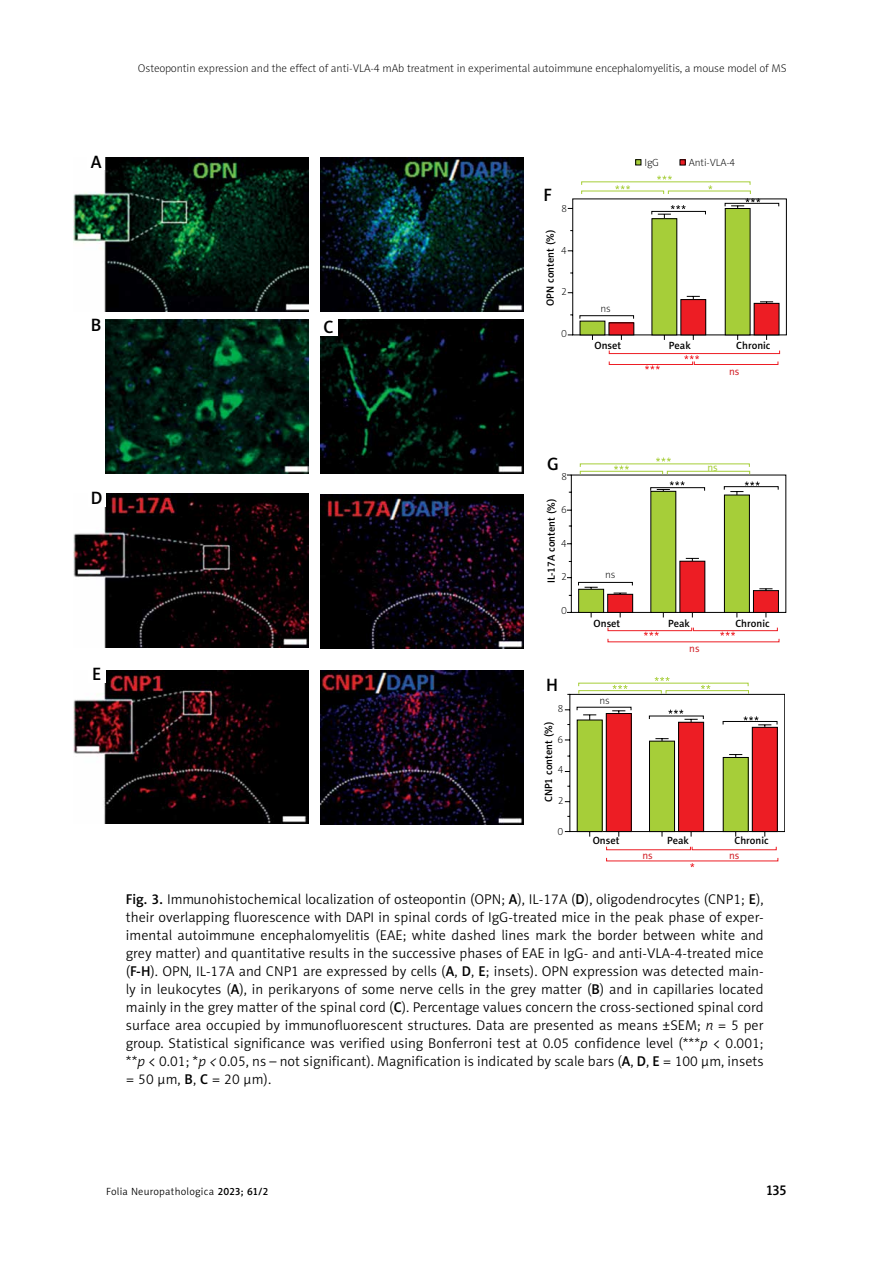
<style>
.page{position:relative;width:893px;height:1263px;background:#fff}
.page>*{position:absolute;margin:0;border:0;box-sizing:border-box;transform-origin:0 0}
.t1{font:18px "Naomi Sans EFN Medium";color:#000}
.t2{font:14.25px/18px "Naomi Sans EFN Light";letter-spacing:.005em;color:#000;text-align:justify}
.t3{font:14.25px "Naomi Sans EFNPS Medium";color:#000}
.t4{font:11.25px "Naomi Sans EFN Thin";color:#000}
.t5{font:10.5px "Naomi Sans EFN Medium";color:#000}
.t6{font:10.5px "Naomi Sans EFN Thin";color:#000}
.t7{font:10.5px "Naomi Sans EFNPS Light";letter-spacing:.03em;color:#000}
.t8{font:10.5px "Naomi Sans EFN";color:#d2232a}
.t9{font:10.5px "Naomi Sans EFN";color:#a6ce39}
.s1{font-family:"Naomi Sans EFN Medium"}
.s2{font-style:italic}
.s3{font-family:"Naomi Sans EFNPS Medium"}
</style>
<div class="page">
<div style="left:609px;top:361px;width:84px;height:4px;border:1px solid #ed1d24"></div>
<div style="left:609px;top:350px;width:171px;height:4px;border:1px solid #ed1d24"></div>
<div style="left:694px;top:361px;width:84px;height:4px;border:1px solid #ed1d24"></div>
<svg style="left:567px;top:198px;width:220px;height:142px"></svg>
<svg style="left:645px;top:365px;width:15px;height:4px"></svg>
<svg style="left:684px;top:355px;width:15px;height:4px"></svg>
<svg style="left:615px;top:185px;width:15px;height:4px"></svg>
<svg style="left:708px;top:185px;width:4px;height:4px"></svg>
<svg style="left:657px;top:176px;width:15px;height:4px"></svg>
<div style="left:580px;top:321px;width:25px;height:14px;background:#a6ce39"></div>
<div style="left:652px;top:219px;width:25px;height:116px;background:#a6ce39"></div>
<div style="left:725px;top:208px;width:25px;height:127px;background:#a6ce39"></div>
<div style="left:725px;top:208px;width:25px;height:127px;border:1px solid #000"></div>
<div style="left:609px;top:323px;width:25px;height:12px;background:#ed1d24"></div>
<div style="left:681px;top:300px;width:25px;height:35px;background:#ed1d24"></div>
<div style="left:681px;top:299px;width:25px;height:36px;border:1px solid #000"></div>
<div style="left:754px;top:303px;width:25px;height:32px;background:#ed1d24"></div>
<div style="left:608px;top:627px;width:84px;height:4px;border:1px solid #ed1d24"></div>
<div style="left:693px;top:627px;width:85px;height:4px;border:1px solid #ed1d24"></div>
<svg style="left:644px;top:632px;width:15px;height:4px"></svg>
<svg style="left:720px;top:632px;width:15px;height:4px"></svg>
<svg style="left:568px;top:458px;width:218px;height:160px"></svg>
<div style="left:579px;top:589px;width:25px;height:23px;background:#a6ce39"></div>
<div style="left:578px;top:589px;width:26px;height:24px;border:1px solid #000"></div>
<div style="left:651px;top:491px;width:25px;height:121px;background:#a6ce39"></div>
<div style="left:724px;top:495px;width:25px;height:117px;background:#a6ce39"></div>
<div style="left:724px;top:495px;width:26px;height:118px;border:1px solid #000"></div>
<div style="left:608px;top:594px;width:25px;height:18px;background:#ed1d24"></div>
<div style="left:607px;top:594px;width:26px;height:19px;border:1px solid #000"></div>
<div style="left:680px;top:561px;width:25px;height:51px;background:#ed1d24"></div>
<div style="left:753px;top:591px;width:25px;height:21px;background:#ed1d24"></div>
<div style="left:753px;top:590px;width:26px;height:23px;border:1px solid #000"></div>
<svg style="left:690px;top:863px;width:4px;height:4px"></svg>
<svg style="left:565px;top:677px;width:220px;height:160px"></svg>
<div style="left:577px;top:720px;width:25px;height:111px;background:#a6ce39"></div>
<div style="left:649px;top:741px;width:25px;height:90px;background:#a6ce39"></div>
<div style="left:649px;top:741px;width:26px;height:91px;border:1px solid #000"></div>
<div style="left:723px;top:757px;width:25px;height:74px;background:#a6ce39"></div>
<div style="left:723px;top:757px;width:25px;height:75px;border:1px solid #000"></div>
<div style="left:606px;top:713px;width:25px;height:118px;background:#ed1d24"></div>
<div style="left:606px;top:713px;width:26px;height:119px;border:1px solid #000"></div>
<div style="left:679px;top:722px;width:25px;height:109px;background:#ed1d24"></div>
<div style="left:678px;top:722px;width:26px;height:110px;border:1px solid #000"></div>
<div style="left:752px;top:727px;width:25px;height:104px;background:#ed1d24"></div>
<div style="left:752px;top:727px;width:26px;height:105px;border:1px solid #000"></div>
<img style="left:73px;top:157px;width:236px;height:154px">
<img style="left:320px;top:158px;width:204px;height:154px">
<img style="left:105px;top:319px;width:204px;height:154px">
<img style="left:320px;top:319px;width:204px;height:154px">
<img style="left:73px;top:494px;width:236px;height:154px">
<img style="left:320px;top:494px;width:204px;height:154px">
<img style="left:73px;top:670px;width:236px;height:154px">
<img style="left:320px;top:670px;width:204px;height:154px">
<div style="left:88px;top:153px;width:17px;height:17px;background:#fff"></div>
<div style="left:88px;top:489px;width:17px;height:17px;background:#fff"></div>
<div style="left:88px;top:665px;width:17px;height:17px;background:#fff"></div>
<div style="left:320px;top:318px;width:17px;height:17px;background:#fff"></div>
<svg style="left:635px;top:159px;width:6px;height:6px"></svg>
<svg style="left:680px;top:159px;width:6px;height:6px"></svg>
<p class="t1" style="left:91px;top:151px;width:12px">A</p>
<p class="t1" style="left:91px;top:314px;width:12px">B</p>
<p class="t4" style="left:138px;top:62px;width:650px">Osteopontin expression and the effect of anti-VLA-4 mAb treatment in experimental autoimmune encephalomyelitis, a mouse model of MS</p>
<p class="t1" style="left:323px;top:316px;width:12px">C</p>
<p class="t1" style="left:543px;top:184px;width:10px">F</p>
<p class="t6" style="left:561px;top:203px;width:7px">8</p>
<p class="t6" style="left:561px;top:244px;width:7px">4</p>
<p class="t6" style="left:561px;top:286px;width:7px">2</p>
<p class="t6" style="left:561px;top:327px;width:7px">0</p>
<p class="t5" style="left:544px;top:306px;width:78px;rotate:-90deg">OPN content (%)</p>
<p class="t6" style="left:644px;top:156px;width:16px">IgG</p>
<p class="t6" style="left:689px;top:156px;width:48px">Anti-VLA-4</p>
<p class="t6" style="left:600px;top:303px;width:12px">ns</p>
<p class="t5" style="left:594px;top:339px;width:28px">Onset</p>
<p class="t5" style="left:669px;top:339px;width:23px">Peak</p>
<p class="t5" style="left:736px;top:339px;width:36px">Chronic</p>
<p class="t8" style="left:729px;top:365px;width:12px">ns</p>
<p class="t1" style="left:91px;top:488px;width:13px">D</p>
<p class="t1" style="left:92px;top:663px;width:11px">E</p>
<p class="t1" style="left:547px;top:453px;width:13px">G</p>
<p class="t6" style="left:561px;top:470px;width:7px">8</p>
<p class="t6" style="left:561px;top:504px;width:7px">6</p>
<p class="t6" style="left:561px;top:537px;width:7px">4</p>
<p class="t6" style="left:561px;top:571px;width:7px">2</p>
<p class="t6" style="left:561px;top:605px;width:7px">0</p>
<p class="t5" style="left:545px;top:583px;width:86px;rotate:-90deg">IL-17A content (%)</p>
<p class="t1" style="left:546px;top:674px;width:13px">H</p>
<p class="t6" style="left:558px;top:702px;width:7px">8</p>
<p class="t6" style="left:558px;top:733px;width:7px">6</p>
<p class="t6" style="left:558px;top:764px;width:7px">4</p>
<p class="t6" style="left:558px;top:795px;width:7px">2</p>
<p class="t6" style="left:557px;top:825px;width:7px">0</p>
<p class="t5" style="left:542px;top:802px;width:82px;rotate:-90deg">CNP1 content (%)</p>
<p class="t6" style="left:605px;top:569px;width:12px">ns</p>
<p class="t9" style="left:707px;top:460px;width:12px">ns</p>
<p class="t5" style="left:594px;top:617px;width:28px">Onset</p>
<p class="t5" style="left:668px;top:617px;width:23px">Peak</p>
<p class="t5" style="left:735px;top:617px;width:36px">Chronic</p>
<p class="t6" style="left:600px;top:694px;width:12px">ns</p>
<p class="t8" style="left:689px;top:641px;width:12px">ns</p>
<p class="t5" style="left:593px;top:834px;width:28px">Onset</p>
<p class="t5" style="left:667px;top:834px;width:23px">Peak</p>
<p class="t5" style="left:734px;top:834px;width:36px">Chronic</p>
<p class="t8" style="left:642px;top:849px;width:12px">ns</p>
<p class="t8" style="left:729px;top:849px;width:12px">ns</p>
<p class="t2" style="left:126px;top:890px;width:639px"><span class="s1">Fig. 3.</span> Immunohistochemical localization of osteopontin (OPN; <span class="s1">A</span>), IL-17A (<span class="s1">D</span>), oligodendrocytes (CNP1; <span class="s1">E</span>), their overlapping fluorescence with DAPI in spinal cords of IgG-treated mice in the peak phase of exper&shy;imental autoimmune encephalomyelitis (EAE; white dashed lines mark the border between white and grey matter) and quantitative results in the successive phases of EAE in IgG- and anti-VLA-4-treated mice (<span class="s1">F-H</span>). OPN, IL-17A and CNP1 are expressed by cells (<span class="s1">A</span>, <span class="s1">D</span>, <span class="s1">E</span>; insets). OPN expression was detected main&shy;ly in leukocytes (<span class="s1">A</span>), in perikaryons of some nerve cells in the grey matter (<span class="s1">B</span>) and in capillaries located mainly in the grey matter of the spinal cord (<span class="s1">C</span>). Percentage values concern the cross-sectioned spinal cord surface area occupied by immunofluorescent structures. Data are presented as means ±SEM; <span class="s2">n</span> = 5 per group. Statistical significance was verified using Bonferroni test at 0.05 confidence level (***<span class="s2">p</span> &lt; 0.001; **<span class="s2">p</span> &lt; 0.01; *<span class="s2">p &lt;</span> 0.05, ns – not significant). Magnification is indicated by scale bars (<span class="s1">A</span>, <span class="s1">D</span>, <span class="s1">E</span> = 100 µm, insets = 50 µm, <span class="s1">B</span>, <span class="s1">C</span> = 20 µm).</p>
<p class="t7" style="left:106px;top:1185px;width:163px">Folia Neuropathologica <span class="s3">2023; 61/2</span></p>
<p class="t3" style="left:766px;top:1182px;width:22px">135</p>
</div>
